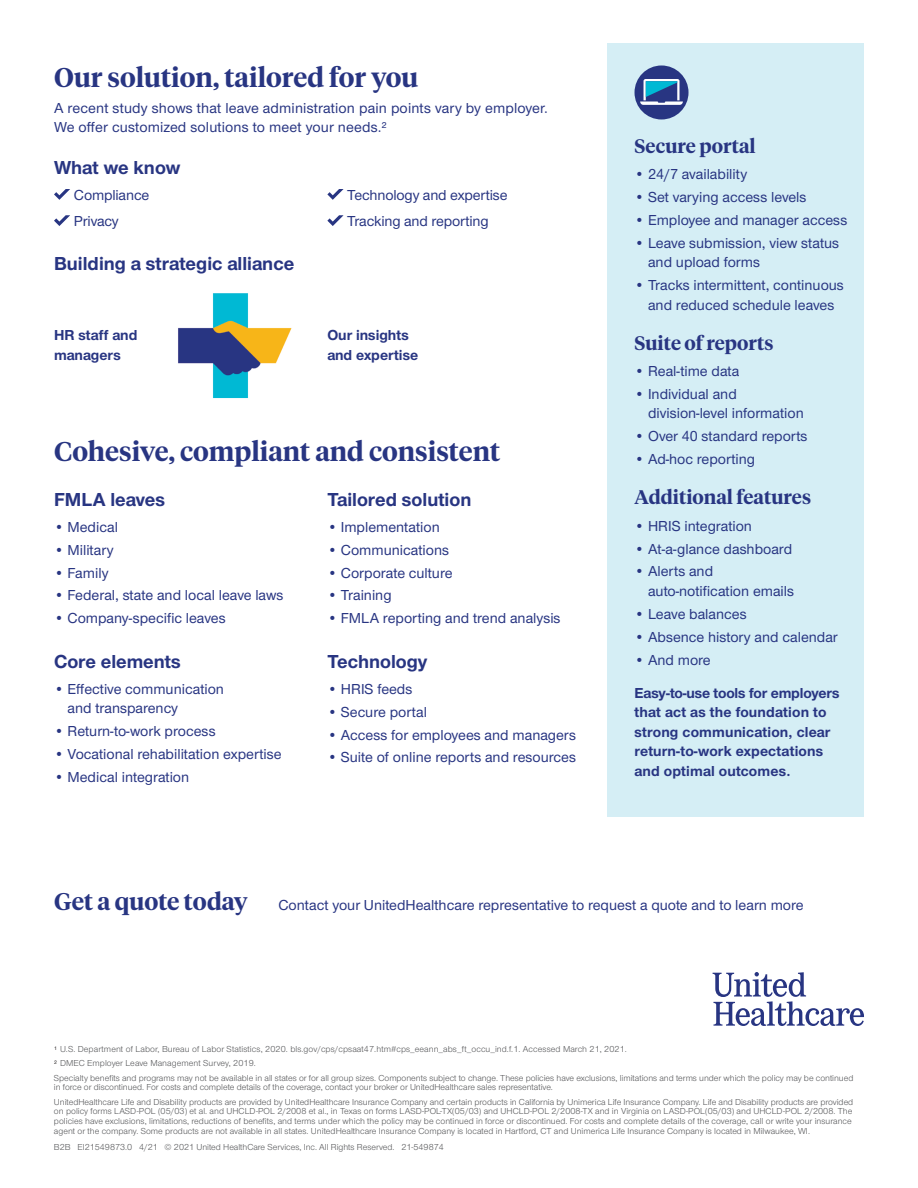
<style>
.page{position:relative;width:918px;height:1188px;background:#fff}
.page>*{position:absolute;margin:0;border:0;box-sizing:border-box;transform-origin:0 0}
.t1{font:600 27px "UHC Serif Headline";color:#283582}
.t2{font:600 24px "UHC Serif Headline";color:#283582}
.t3{font:700 19.5px "UHC Sans";color:#283582}
.t4{font:600 19.5px "UHC Serif Headline";color:#283582}
.t5{font:500 15px/19.5px "UHC Sans";color:#283582}
.t6{font:700 15px/19.5px "UHC Sans";letter-spacing:.01em;color:#283582}
.t7{font:9px/14.2px "UHC Sans";color:#57585a}
</style>
<div class="page">
<svg style="left:713px;top:972px;width:151px;height:54px"></svg>
<div style="left:608px;top:43px;width:256px;height:773px;background:#d5eef5"></div>
<svg style="left:54px;top:189px;width:16px;height:11px"></svg>
<svg style="left:54px;top:215px;width:16px;height:11px"></svg>
<svg style="left:327px;top:189px;width:17px;height:11px"></svg>
<svg style="left:327px;top:215px;width:17px;height:11px"></svg>
<img style="left:178px;top:293px;width:114px;height:106px">
<div style="left:635px;top:65px;width:54px;height:54px;background:#283582;border-radius:50%"></div>
<svg style="left:640px;top:79px;width:43px;height:26px"></svg>
<h1 class="t1" style="left:54px;top:58px;width:366px">Our solution, tailored for you</h1>
<h3 class="t5" style="left:54px;top:98px;width:496px">A recent study shows that leave administration pain points vary by employer.<br>We offer customized solutions to meet your needs.²</h3>
<h3 class="t3" style="left:54px;top:154px;width:128px">What we know</h3>
<h3 class="t5" style="left:74px;top:181px;width:77px;line-height:26.2px">Compliance<br>Privacy</h3>
<h3 class="t5" style="left:347px;top:181px;width:162px;line-height:26.2px">Technology and expertise<br>Tracking and reporting</h3>
<h3 class="t3" style="left:54px;top:251px;width:242px">Building a strategic alliance</h3>
<h3 class="t6" style="left:54px;top:325px;width:85px">HR staff and managers</h3>
<h3 class="t6" style="left:327px;top:325px;width:92px">Our insights and expertise</h3>
<h1 class="t1" style="left:54px;top:433px;width:448px">Cohesive, compliant and consistent</h1>
<h3 class="t3" style="left:54px;top:486px;width:113px">FMLA leaves</h3>
<h3 class="t5" style="left:54px;top:516px;width:65px">• Medical</h3>
<h3 class="t5" style="left:54px;top:539px;width:61px">• Military</h3>
<h3 class="t5" style="left:54px;top:562px;width:56px">• Family</h3>
<h3 class="t5" style="left:54px;top:585px;width:231px">• Federal, state and local leave laws</h3>
<h3 class="t5" style="left:54px;top:608px;width:173px">• Company-specific leaves</h3>
<h3 class="t3" style="left:54px;top:648px;width:128px">Core elements</h3>
<h3 class="t5" style="left:68px;top:678px;width:158px;text-indent:-14px">• Effective communication and transparency</h3>
<h3 class="t5" style="left:54px;top:721px;width:163px">• Return-to-work process</h3>
<h3 class="t5" style="left:54px;top:744px;width:229px">• Vocational rehabilitation expertise</h3>
<h3 class="t5" style="left:54px;top:767px;width:137px">• Medical integration</h3>
<h3 class="t3" style="left:327px;top:486px;width:146px">Tailored solution</h3>
<h3 class="t5" style="left:327px;top:516px;width:114px">• Implementation</h3>
<h3 class="t5" style="left:327px;top:539px;width:123px">• Communications</h3>
<h3 class="t5" style="left:327px;top:562px;width:127px">• Corporate culture</h3>
<h3 class="t5" style="left:327px;top:585px;width:66px">• Training</h3>
<h3 class="t5" style="left:327px;top:608px;width:235px">• FMLA reporting and trend analysis</h3>
<h3 class="t3" style="left:327px;top:648px;width:102px">Technology</h3>
<h3 class="t5" style="left:327px;top:678px;width:87px">• HRIS feeds</h3>
<h3 class="t5" style="left:327px;top:701px;width:101px">• Secure portal</h3>
<h3 class="t5" style="left:327px;top:724px;width:250px">• Access for employees and managers</h3>
<h3 class="t5" style="left:327px;top:747px;width:250px">• Suite of online reports and resources</h3>
<h3 class="t4" style="left:635px;top:132px;width:123px">Secure portal</h3>
<h3 class="t5" style="left:635px;top:164px;width:114px">• 24/7 availability</h3>
<h3 class="t5" style="left:635px;top:187px;width:174px">• Set varying access levels</h3>
<h3 class="t5" style="left:635px;top:209px;width:214px">• Employee and manager access</h3>
<h3 class="t5" style="left:648px;top:232px;width:193px;text-indent:-14px">• Leave submission, view status and upload forms</h3>
<h3 class="t5" style="left:635px;top:275px;width:211px;text-align:center">• Tracks intermittent, continuous and reduced schedule leaves</h3>
<h3 class="t4" style="left:635px;top:329px;width:140px">Suite of reports</h3>
<h3 class="t5" style="left:635px;top:361px;width:106px">• Real-time data</h3>
<h3 class="t5" style="left:648px;top:384px;width:157px;text-indent:-14px">• Individual and division-level information</h3>
<h3 class="t5" style="left:635px;top:426px;width:175px">• Over 40 standard reports</h3>
<h3 class="t5" style="left:635px;top:449px;width:122px">• Ad-hoc reporting</h3>
<h3 class="t4" style="left:635px;top:484px;width:178px">Additional features</h3>
<h3 class="t5" style="left:635px;top:515px;width:119px">• HRIS integration</h3>
<h3 class="t5" style="left:635px;top:538px;width:159px">• At-a-glance dashboard</h3>
<h3 class="t5" style="left:648px;top:561px;width:148px;text-indent:-14px">• Alerts and auto-notification emails</h3>
<h3 class="t5" style="left:635px;top:603px;width:114px">• Leave balances</h3>
<h3 class="t5" style="left:635px;top:626px;width:205px">• Absence history and calendar</h3>
<h3 class="t5" style="left:635px;top:649px;width:78px">• And more</h3>
<h3 class="t6" style="left:635px;top:682px;width:206px">Easy-to-use tools for employers that act as the foundation to strong communication, clear return-to-work expectations and optimal outcomes.</h3>
<h2 class="t2" style="left:54px;top:885px;width:195px">Get a quote today</h2>
<h3 class="t5" style="left:278px;top:895px;width:527px">Contact your UnitedHealthcare representative to request a quote and to learn more</h3>
<p class="t7" style="left:54px;top:1042px;width:801px"><sup>1</sup> U.S. Department of Labor, Bureau of Labor Statistics, 2020. bls.gov/cps/cpsaat47.htm#cps_eeann_abs_ft_occu_ind.f.1. Accessed March 21, 2021.<br><sup>2</sup> DMEC Employer Leave Management Survey, 2019.<br>Specialty benefits and programs may not be available in all states or for all group sizes. Components subject to change. These policies have exclusions, limitations and terms under which the policy may be continued</p>
<p class="t7" style="left:54px;top:1080px;width:801px">in force or discontinued. For costs and complete details of the coverage, contact your broker or UnitedHealthcare sales representative.<br>UnitedHealthcare Life and Disability products are provided by UnitedHealthcare Insurance Company and certain products in California by Unimerica Life Insurance Company. Life and Disability products are provided</p>
<p class="t7" style="left:54px;top:1106px;width:800px;line-height:9.8px;text-align:justify">on policy forms LASD-POL (05/03) et al. and UHCLD-POL 2/2008 et al., in Texas on forms LASD-POL-TX(05/03) and UHCLD-POL 2/2008-TX and in Virginia on LASD-POL(05/03) and UHCLD-POL 2/2008. The policies have exclusions, limitations, reductions of benefits, and terms under which the policy may be continued in force or discontinued. For costs and complete details of the coverage, call or write your insurance agent or the company. Some products are not available in all states. UnitedHealthcare Insurance Company is located in Hartford, CT and Unimerica Life Insurance Company is located in Milwaukee, WI.</p>
<p class="t7" style="left:54px;top:1140px;width:391px">B2B EI21549873.0 4/21 © 2021 United HealthCare Services, Inc. All Rights Reserved. 21-549874</p>
</div>
